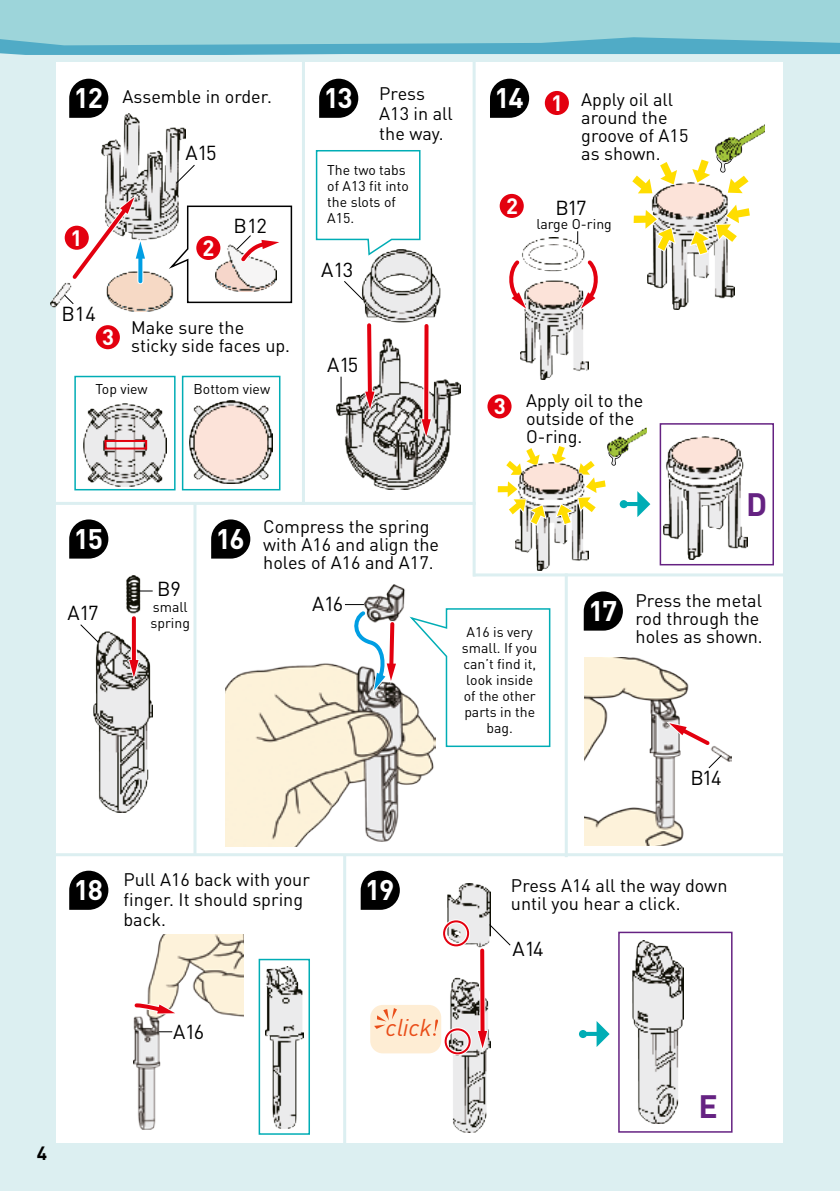
<style>
.page{position:relative;width:840px;height:1191px;background:#fff}
.page>*{position:absolute;margin:0;border:0;box-sizing:border-box;transform-origin:0 0}
.t1{font:700 32px "DINOT";color:#652282}
.t2{font:700 28px "DINOT";letter-spacing:-.05em;color:#fff}
.t3{font:italic 24px "DINOT";color:#e94d18}
.t4{font:700 22px "DINOT";color:#fff}
.t5{font:20px "DINOT";letter-spacing:-.05em;color:#000}
.t6{font:700 19px "DINOT";color:#000}
.t7{font:18px/18px "DINOT";color:#000}
.t8{font:14px/16px "DINOT";color:#000}
</style>
<div class="page">
<div style="left:0;top:55px;width:839px;height:1136px;background:#dceff1"></div>
<div style="left:57px;top:62px;width:725px;height:1080px;background:#fff"></div>
<img style="left:50px;top:114px;width:135px;height:197px">
<img style="left:94px;top:576px;width:59px;height:236px">
<img style="left:83px;top:403px;width:84px;height:83px">
<div style="left:74px;top:376px;width:101px;height:114px;border:2px solid #00adb5"></div>
<img style="left:265px;top:966px;width:38px;height:162px">
<img style="left:447px;top:883px;width:43px;height:249px">
<img style="left:632px;top:940px;width:51px;height:183px">
<img style="left:226px;top:585px;width:209px;height:261px">
<img style="left:133px;top:934px;width:110px;height:195px">
<img style="left:584px;top:657px;width:146px;height:189px">
<div style="left:618px;top:931px;width:114px;height:201px;border:2px solid #652282"></div>
<div style="left:258px;top:958px;width:52px;height:176px;border:2px solid #00adb5"></div>
<img style="left:190px;top:401px;width:82px;height:82px">
<div style="left:182px;top:376px;width:98px;height:114px;border:2px solid #00adb5"></div>
<img style="left:520px;top:238px;width:68px;height:141px">
<svg style="left:632px;top:162px;width:45px;height:32px"></svg>
<img style="left:647px;top:182px;width:87px;height:128px">
<svg style="left:633px;top:206px;width:44px;height:47px"></svg>
<img style="left:515px;top:527px;width:73px;height:43px">
<svg style="left:509px;top:254px;width:19px;height:57px"></svg>
<svg style="left:578px;top:254px;width:19px;height:57px"></svg>
<svg style="left:579px;top:1021px;width:30px;height:26px"></svg>
<img style="left:663px;top:436px;width:84px;height:123px">
<div style="left:659px;top:423px;width:114px;height:142px;border:2px solid #652282"></div>
<svg style="left:687px;top:159px;width:63px;height:98px"></svg>
<img style="left:714px;top:125px;width:50px;height:36px">
<svg style="left:497px;top:446px;width:153px;height:81px"></svg>
<img style="left:607px;top:427px;width:39px;height:29px">
<svg style="left:407px;top:607px;width:144px;height:141px"></svg>
<img style="left:336px;top:254px;width:124px;height:236px">
<svg style="left:363px;top:319px;width:13px;height:93px"></svg>
<svg style="left:423px;top:326px;width:6px;height:92px"></svg>
<svg style="left:424px;top:326px;width:4px;height:92px"></svg>
<svg style="left:420px;top:418px;width:12px;height:22px"></svg>
<svg style="left:131px;top:618px;width:6px;height:41px"></svg>
<svg style="left:132px;top:618px;width:4px;height:41px"></svg>
<svg style="left:128px;top:659px;width:11px;height:21px"></svg>
<svg style="left:66px;top:194px;width:80px;height:91px"></svg>
<svg style="left:479px;top:950px;width:6px;height:80px"></svg>
<svg style="left:480px;top:950px;width:4px;height:80px"></svg>
<svg style="left:476px;top:1030px;width:12px;height:21px"></svg>
<div style="left:442px;top:919px;width:28px;height:28px;border:4px solid #fff;border-radius:50%"></div>
<div style="left:443px;top:920px;width:26px;height:26px;border:2px solid #e3000f;border-radius:50%"></div>
<div style="left:443px;top:1027px;width:28px;height:28px;border:4px solid #fff;border-radius:50%"></div>
<div style="left:444px;top:1028px;width:26px;height:26px;border:2px solid #e3000f;border-radius:50%"></div>
<svg style="left:133px;top:999px;width:45px;height:16px"></svg>
<div style="left:104px;top:440px;width:43px;height:9px;border:2px solid #e3000f"></div>
<hr style="left:0;top:502px;width:474px;height:3px;background:#dceff1">
<svg style="left:69px;top:79px;width:39px;height:39px"></svg>
<svg style="left:319px;top:79px;width:39px;height:39px"></svg>
<svg style="left:490px;top:79px;width:39px;height:39px"></svg>
<svg style="left:69px;top:519px;width:39px;height:39px"></svg>
<svg style="left:211px;top:519px;width:39px;height:39px"></svg>
<svg style="left:583px;top:591px;width:39px;height:39px"></svg>
<svg style="left:69px;top:870px;width:39px;height:39px"></svg>
<svg style="left:360px;top:870px;width:39px;height:39px"></svg>
<hr style="left:302px;top:0;width:3px;height:503px;background:#dceff1">
<hr style="left:193px;top:504px;width:3px;height:349px;background:#dceff1">
<div style="left:370px;top:1005px;width:71px;height:48px;background:#feedd4;border-radius:13px"></div>
<svg style="left:374px;top:1008px;width:23px;height:21px"></svg>
<svg style="left:433px;top:1019px;width:5px;height:16px"></svg>
<div style="left:96px;top:325px;width:24px;height:24px;background:#e3000f;border-radius:50%"></div>
<div style="left:65px;top:226px;width:24px;height:24px;background:#e3000f;border-radius:50%"></div>
<div style="left:544px;top:91px;width:24px;height:24px;background:#e3000f;border-radius:50%"></div>
<div style="left:499px;top:194px;width:24px;height:24px;background:#e3000f;border-radius:50%"></div>
<div style="left:487px;top:394px;width:24px;height:24px;background:#e3000f;border-radius:50%"></div>
<hr style="left:0;top:853px;width:839px;height:3px;background:#dceff1">
<hr style="left:472px;top:0;width:3px;height:575px;background:#dceff1">
<hr style="left:343px;top:856px;width:3px;height:335px;background:#dceff1">
<svg style="left:343px;top:280px;width:21px;height:21px"></svg>
<svg style="left:488px;top:923px;width:23px;height:23px"></svg>
<svg style="left:340px;top:377px;width:1px;height:25px"></svg>
<svg style="left:345px;top:604px;width:53px;height:89px"></svg>
<svg style="left:665px;top:721px;width:57px;height:48px"></svg>
<svg style="left:80px;top:623px;width:20px;height:21px"></svg>
<svg style="left:138px;top:590px;width:15px;height:1px"></svg>
<svg style="left:166px;top:205px;width:127px;height:99px"></svg>
<svg style="left:577px;top:231px;width:1px;height:13px"></svg>
<hr style="left:474px;top:573px;width:365px;height:3px;background:#dceff1">
<svg style="left:159px;top:1031px;width:13px;height:1px"></svg>
<svg style="left:63px;top:294px;width:12px;height:11px"></svg>
<svg style="left:175px;top:164px;width:20px;height:21px"></svg>
<hr style="left:564px;top:575px;width:3px;height:280px;background:#dceff1">
<svg style="left:315px;top:150px;width:106px;height:107px"></svg>
<svg style="left:0;top:45px;width:839px;height:10px;fill:#50abc6"></svg>
<div style="left:0;top:0;width:839px;height:45px;background:#9dd5da"></div>
<p class="t7" style="left:122px;top:87px;width:151px">Assemble in order.</p>
<p class="t7" style="left:379px;top:83px;width:75px;line-height:20px">Press<br>A13 in all the way.</p>
<h2 class="t2" style="left:74px;top:80px;width:31px">12</h2>
<h2 class="t2" style="left:323px;top:80px;width:31px">13</h2>
<h2 class="t2" style="left:494px;top:80px;width:31px">14</h2>
<p class="t5" style="left:185px;top:140px;width:33px">A15</p>
<p class="t4" style="left:70px;top:223px;width:13px">1</p>
<p class="t4" style="left:202px;top:233px;width:13px">2</p>
<p class="t5" style="left:233px;top:213px;width:35px">B12</p>
<p class="t5" style="left:62px;top:301px;width:36px">B14</p>
<p class="t4" style="left:102px;top:323px;width:13px">3</p>
<p class="t7" style="left:131px;top:318px;width:160px">Make sure the sticky side faces up.</p>
<p class="t8" style="left:327px;top:162px;width:83px">The two tabs of A13 fit into the slots of<br>A15.</p>
<p class="t5" style="left:321px;top:257px;width:34px">A13</p>
<p class="t5" style="left:327px;top:352px;width:33px">A15</p>
<p class="t4" style="left:505px;top:192px;width:13px">2</p>
<p class="t4" style="left:551px;top:89px;width:13px">1</p>
<p class="t7" style="left:581px;top:90px;width:109px">Apply oil all around the groove of A15 as shown.</p>
<p class="t5" style="left:555px;top:195px;width:33px">B17</p>
<p class="t8" style="left:536px;top:216px;width:77px">large O-ring</p>
<p class="t8" style="left:95px;top:381px;width:54px">Top view</p>
<p class="t8" style="left:193px;top:381px;width:78px">Bottom view</p>
<h2 class="t2" style="left:74px;top:520px;width:31px">15</h2>
<h2 class="t2" style="left:216px;top:520px;width:31px">16</h2>
<p class="t5" style="left:67px;top:600px;width:33px">A17</p>
<p class="t5" style="left:157px;top:576px;width:25px">B9</p>
<p class="t8" style="left:150px;top:599px;width:41px">small spring</p>
<p class="t7" style="left:263px;top:517px;width:177px">Compress the spring with A16 and align the holes of A16 and A17.</p>
<p class="t5" style="left:312px;top:591px;width:33px">A16</p>
<p class="t4" style="left:493px;top:392px;width:13px">3</p>
<p class="t7" style="left:525px;top:391px;width:119px">Apply oil to the outside of the<br>O-ring.</p>
<h1 class="t1" style="left:745px;top:484px;width:23px">D</h1>
<p class="t8" style="left:461px;top:624px;width:77px;text-align:center">A16 is very small. If you can’t find it, look inside of the other parts in the bag.</p>
<h2 class="t2" style="left:588px;top:592px;width:31px">17</h2>
<p class="t7" style="left:635px;top:591px;width:129px">Press the metal rod through the holes as shown.</p>
<p class="t5" style="left:690px;top:765px;width:33px">B14</p>
<p class="t6" style="left:37px;top:1140px;width:12px">4</p>
<p class="t7" style="left:123px;top:869px;width:188px;line-height:20px">Pull A16 back with your finger. It should spring back.</p>
<p class="t7" style="left:510px;top:876px;width:218px">Press A14 all the way down until you hear a click.</p>
<h2 class="t2" style="left:74px;top:871px;width:31px">18</h2>
<h2 class="t2" style="left:365px;top:871px;width:31px">19</h2>
<p class="t5" style="left:173px;top:1019px;width:33px">A16</p>
<h3 class="t3" style="left:385px;top:1012px;width:48px">click</h3>
<p class="t5" style="left:512px;top:936px;width:33px">A14</p>
<h1 class="t1" style="left:698px;top:1085px;width:21px">E</h1>
</div>
